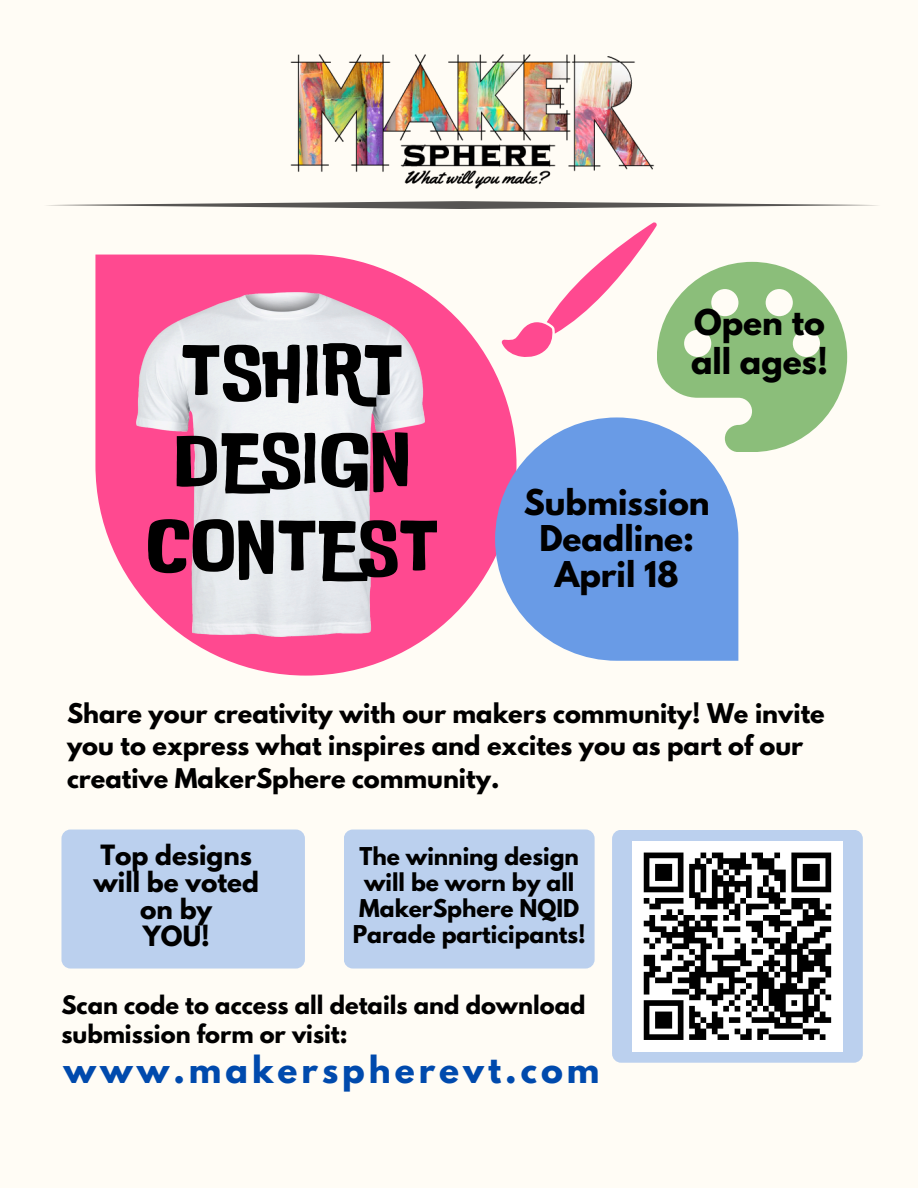
<style>
.page{position:relative;width:918px;height:1188px;background:#fffcf5}
.page>*{position:absolute;margin:0;border:0;box-sizing:border-box;transform-origin:0 0}
.t1{font:80.4px/87.8px "Do Ub Le Ba Ss";color:#000;text-align:center}
.t2{font:700 33px "League Spartan";letter-spacing:.12em;color:#004aad}
.t3{font:700 31.5px/36px "League Spartan";color:#000;text-align:center}
.t4{font:700 24.75px/27px "League Spartan";color:#000;text-align:center}
.t5{font:700 24px/32.7px "League Spartan";color:#000}
.t6{font:700 22.5px/29.2px "League Spartan";color:#000}
.t7{font:700 21.75px/25.8px "League Spartan";color:#000;text-align:center}
</style>
<div class="page">
<svg style="left:96px;top:255px;width:406px;height:420px;fill:#ff4990"></svg>
<img style="left:137px;top:292px;width:288px;height:345px">
<img style="left:290px;top:54px;width:365px;height:135px">
<svg style="left:502px;top:222px;width:345px;height:230px"></svg>
<svg style="left:495px;top:417px;width:243px;height:243px;background:#80a5e5"></svg>
<div style="left:61px;top:830px;width:244px;height:139px;background:#bbd0ee;border-radius:9px"></div>
<div style="left:344px;top:830px;width:251px;height:139px;background:#bbd0ee;border-radius:9px"></div>
<svg style="left:47px;top:201px;width:831px;height:8px"></svg>
<div style="left:612px;top:830px;width:251px;height:233px;background:#bbd0ee;border-radius:9px"></div>
<div style="left:632px;top:841px;width:211px;height:210px;background:#fff"></div>
<svg style="left:643px;top:852px;width:189px;height:188px"></svg>
<p class="t1" style="left:145px;top:321px;width:295px">TSHIRT<br>DESIGN<br>CONTEST</p>
<p class="t3" style="left:691px;top:307px;width:139px;line-height:39.3px;text-align:left">Open to all ages!</p>
<p class="t3" style="left:524px;top:489px;width:187px">Submission<br>Deadline:<br>April 18</p>
<h1 class="t5" style="left:67px;top:700px;width:759px">Share your creativity with our makers community! We invite you to express what inspires and excites you as part of our creative MakerSphere community.</h1>
<p class="t4" style="left:93px;top:845px;width:167px">Top designs will be voted on by</p>
<p class="t4" style="left:143px;top:926px;width:68px">YOU!</p>
<p class="t7" style="left:353px;top:846px;width:234px">The winning design will be worn by all<br>MakerSphere NQID<br>Parade participants!</p>
<h2 class="t6" style="left:61px;top:993px;width:526px">Scan code to access all details and download submission form or visit:</h2>
<h2 class="t2" style="left:63px;top:1053px;width:538px">www.makerspherevt.com</h2>
</div>
